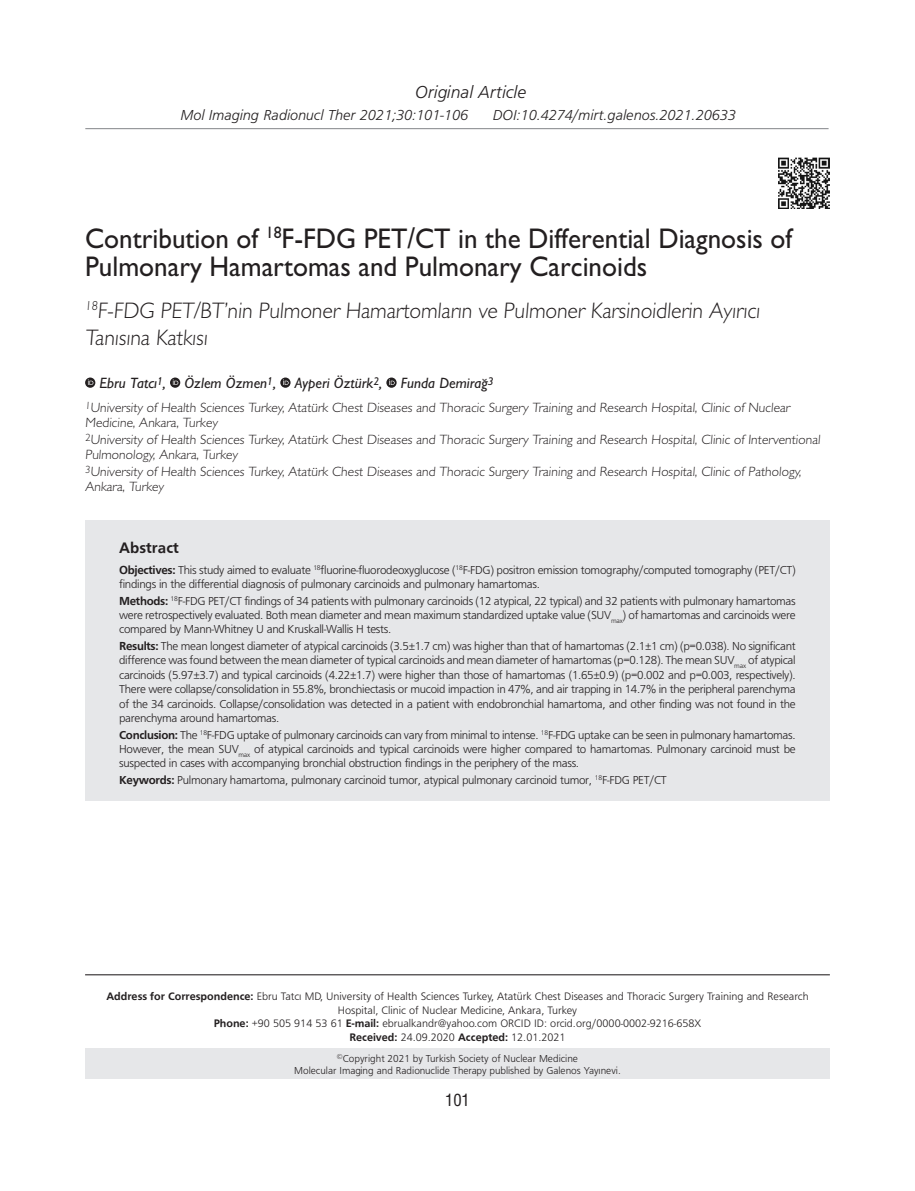
<style>
.page{position:relative;width:915px;height:1191px;background:#fff}
.page>*{position:absolute;margin:0;border:0;box-sizing:border-box;transform-origin:0 0}
.BASLIK{font:28.5px/28.5px "Gill Sans Normal Tr";color:#231f20;scale:.95 1}
.ALT_BASLIK{font:22.5px/27px "Gill Sans Light Tr";color:#231f20;scale:.95 1}
.TARZ{font:18px "Frugal Italic Tr";color:#231f20}
.t1{font:16.5px "Helvetica Cond Normal Tr";color:#231f20}
.ABSTRACT{font:15.75px "Frugal Bold Tr";color:#231f20}
.YAZAR{font:15px "Gill Sans Italic Tr";color:#231f20}
.SAYFA_NO{font:15px "Frugal Italic Tr";color:#231f20}
.DOI{font:15px "Frugal Italic Tr";color:#231f20}
.KURUM{font:13.5px/15px "Gill Sans Light Tr";color:#231f20}
.ÖZET{font:12px/14.4px "Frugal Normal Tr";letter-spacing:-.025em;color:#231f20;text-align:justify}
.t2{font:11.25px/13.5px "Frugal Normal Tr";color:#231f20;text-align:center}
.t3{font:10.5px "Frugal Normal Tr";color:#231f20}
.s1{font-family:"Frugal Bold Tr"}
</style>
<div class="page">
<div style="left:85px;top:1048px;width:744px;height:31px;background:#e6e7e9"></div>
<hr style="left:85px;top:128px;width:743px;height:1px;background:#8a8c8f">
<svg style="left:85px;top:377px;width:10px;height:11px"></svg>
<svg style="left:88px;top:379px;width:5px;height:6px"></svg>
<svg style="left:170px;top:377px;width:10px;height:11px"></svg>
<svg style="left:173px;top:379px;width:5px;height:6px"></svg>
<svg style="left:280px;top:377px;width:10px;height:11px"></svg>
<svg style="left:283px;top:379px;width:5px;height:6px"></svg>
<svg style="left:386px;top:377px;width:10px;height:11px"></svg>
<svg style="left:389px;top:379px;width:5px;height:6px"></svg>
<img style="left:778px;top:157px;width:51px;height:51px">
<hr style="left:85px;top:974px;width:744px;height:1px;background:#231f20">
<div style="left:85px;top:520px;width:744px;height:281px;background:#e6e7e9"></div>
<p class="TARZ" style="left:415px;top:82px;width:112px">Original Article</p>
<p class="SAYFA_NO" style="left:180px;top:106px;width:289px">Mol Imaging Radionucl Ther 2021;30:101-106</p>
<p class="DOI" style="left:492px;top:106px;width:244px">DOI:10.4274/mirt.galenos.2021.20633</p>
<p class="BASLIK" style="left:85px;top:224px;width:745px">Contribution of <sup>18</sup>F-FDG PET/CT in the Differential Diagnosis of<br>Pulmonary Hamartomas and Pulmonary Carcinoids</p>
<p class="ALT_BASLIK" style="left:85px;top:297px;width:714px"><sup>18</sup>F-FDG PET/BT’nin Pulmoner Hamartomların ve Pulmoner Karsinoidlerin Ayırıcı<br>Tanısına Katkısı</p>
<p class="YAZAR" style="left:99px;top:374px;width:395px">Ebru Tatcı<sup>1</sup>, Özlem Özmen<sup>1</sup>, Ayperi Öztürk<sup>2</sup>, Funda Demirağ<sup>3</sup></p>
<p class="KURUM" style="left:85px;top:400px;width:706px"><sup>1</sup>University of Health Sciences Turkey, Atatürk Chest Diseases and Thoracic Surgery Training and Research Hospital, Clinic of Nuclear<br>Medicine, Ankara, Turkey</p>
<p class="KURUM" style="left:85px;top:432px;width:737px"><sup>2</sup>University of Health Sciences Turkey, Atatürk Chest Diseases and Thoracic Surgery Training and Research Hospital, Clinic of Interventional<br>Pulmonology, Ankara, Turkey</p>
<p class="KURUM" style="left:85px;top:464px;width:718px"><sup>3</sup>University of Health Sciences Turkey, Atatürk Chest Diseases and Thoracic Surgery Training and Research Hospital, Clinic of Pathology,<br>Ankara, Turkey</p>
<p class="ABSTRACT" style="left:119px;top:538px;width:61px">Abstract</p>
<p class="ÖZET" style="left:119px;top:562px;width:677px"><span class="s1">Objectives:</span> This study aimed to evaluate <sup>18</sup>fluorine-fluorodeoxyglucose (<sup>18</sup>F-FDG) positron emission tomography/computed tomography (PET/CT) findings in the differential diagnosis of pulmonary carcinoids and pulmonary hamartomas.</p>
<p class="ÖZET" style="left:119px;top:593px;width:678px"><span class="s1">Methods:</span> <sup>18</sup>F-FDG PET/CT findings of 34 patients with pulmonary carcinoids (12 atypical, 22 typical) and 32 patients with pulmonary hamartomas were retrospectively evaluated. Both mean diameter and mean maximum standardized uptake value (SUV<sub>max</sub>) of hamartomas and carcinoids were compared by Mann-Whitney U and Kruskall-Wallis H tests.</p>
<p class="ÖZET" style="left:119px;top:638px;width:678px"><span class="s1">Results:</span> The mean longest diameter of atypical carcinoids (3.5±1.7 cm) was higher than that of hamartomas (2.1±1 cm) (p=0.038). No significant difference was found between the mean diameter of typical carcinoids and mean diameter of hamartomas (p=0.128). The mean SUV<sub>max</sub> of atypical carcinoids (5.97±3.7) and typical carcinoids (4.22±1.7) were higher than those of hamartomas (1.65±0.9) (p=0.002 and p=0.003, respectively).<br>There were collapse/consolidation in 55.8%, bronchiectasis or mucoid impaction in 47%, and air trapping in 14.7% in the peripheral parenchyma of the 34 carcinoids. Collapse/consolidation was detected in a patient with endobronchial hamartoma, and other finding was not found in the parenchyma around hamartomas.</p>
<p class="ÖZET" style="left:119px;top:727px;width:677px"><span class="s1">Conclusion:</span> The <sup>18</sup>F-FDG uptake of pulmonary carcinoids can vary from minimal to intense. <sup>18</sup>F-FDG uptake can be seen in pulmonary hamartomas.<br>However, the mean SUV<sub>max</sub> of atypical carcinoids and typical carcinoids were higher compared to hamartomas. Pulmonary carcinoid must be suspected in cases with accompanying bronchial obstruction findings in the periphery of the mass.</p>
<p class="ÖZET" style="left:119px;top:772px;width:549px"><span class="s1">Keywords:</span> Pulmonary hamartoma, pulmonary carcinoid tumor, atypical pulmonary carcinoid tumor, <sup>18</sup>F-FDG PET/CT</p>
<p class="t2" style="left:106px;top:989px;width:703px"><span class="s1">Address for Correspondence:</span> Ebru Tatcı MD, University of Health Sciences Turkey, Atatürk Chest Diseases and Thoracic Surgery Training and Research<br>Hospital, Clinic of Nuclear Medicine, Ankara, Turkey</p>
<p class="t2" style="left:214px;top:1016px;width:489px"><span class="s1">Phone:</span> +90 505 914 53 61 <span class="s1">E-mail:</span> ebrualkandr@yahoo.com ORCID ID: orcid.org/0000-0002-9216-658X</p>
<p class="t2" style="left:349px;top:1030px;width:217px"><span class="s1">Received:</span> 24.09.2020 <span class="s1">Accepted:</span> 12.01.2021</p>
<p class="t3" style="left:337px;top:1052px;width:242px"><sup>©</sup>Copyright 2021 by Turkish Society of Nuclear Medicine</p>
<p class="t3" style="left:294px;top:1064px;width:328px">Molecular Imaging and Radionuclide Therapy published by Galenos Yayınevi.</p>
<h3 class="t1" style="left:445px;top:1089px;width:26px">101</h3>
</div>
